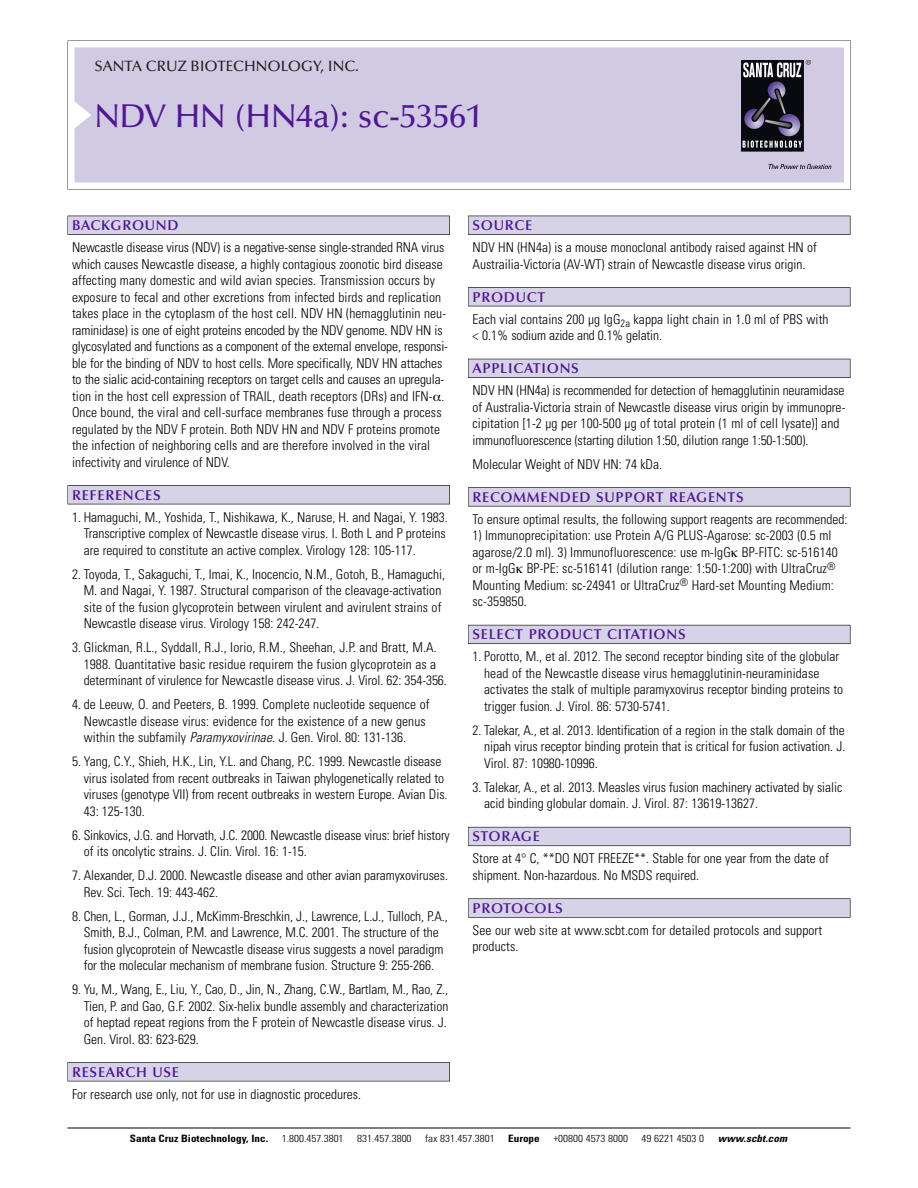
<style>
.page{position:relative;width:918px;height:1188px;background:#fff}
.page>*{position:absolute;margin:0;border:0;box-sizing:border-box;transform-origin:0 0}
.t1{font:500 33px "Optima";color:#511695}
.t2{font:500 15px "Optima";color:#231f20}
.t3{font:600 14.25px "Optima";letter-spacing:.05em;color:#511695}
.t4{font:300 condensed 13.5px/16.5px "Univers";color:#000}
.t5{font:300 condensed 10.2px "Univers";color:#000;scale:1.1 1}
.t6{font:700 condensed 10.2px "Univers";color:#000;scale:1.1 1}
.t7{font:italic 700 condensed 10.2px "Univers";letter-spacing:.005em;color:#000;scale:1.1 1}
.s1{font-style:italic}
</style>
<div class="page">
<svg style="left:68px;top:40px;width:783px;height:149px"></svg>
<div style="left:74px;top:47px;width:770px;height:135px;background:#d1cae3"></div>
<img style="left:741px;top:60px;width:90px;height:108px">
<div style="left:68px;top:216px;width:382px;height:19px;background:#525155"></div>
<div style="left:68px;top:216px;width:381px;height:18px;background:#d7d3e7"></div>
<div style="left:68px;top:485px;width:382px;height:19px;background:#525155"></div>
<div style="left:68px;top:486px;width:381px;height:18px;background:#d7d3e7"></div>
<div style="left:68px;top:1062px;width:382px;height:19px;background:#545357"></div>
<div style="left:68px;top:1063px;width:381px;height:18px;background:#d7d3e7"></div>
<div style="left:468px;top:216px;width:382px;height:19px;background:#525155"></div>
<div style="left:468px;top:216px;width:382px;height:18px;background:#d7d3e7"></div>
<div style="left:468px;top:287px;width:382px;height:19px;background:#525155"></div>
<div style="left:468px;top:288px;width:382px;height:18px;background:#d7d3e7"></div>
<div style="left:468px;top:359px;width:382px;height:19px;background:#525158"></div>
<div style="left:468px;top:359px;width:382px;height:18px;background:#d7d3e7"></div>
<div style="left:468px;top:487px;width:382px;height:19px;background:#575759"></div>
<div style="left:468px;top:488px;width:382px;height:18px;background:#d7d3e7"></div>
<div style="left:468px;top:625px;width:382px;height:19px;background:#5b5a62"></div>
<div style="left:468px;top:625px;width:382px;height:18px;background:#d7d3e7"></div>
<div style="left:468px;top:827px;width:382px;height:19px;background:#66646e"></div>
<div style="left:468px;top:827px;width:382px;height:18px;background:#d7d3e7"></div>
<div style="left:468px;top:898px;width:382px;height:20px;background:#666"></div>
<div style="left:468px;top:899px;width:382px;height:18px;background:#d7d3e7"></div>
<hr style="left:68px;top:1128px;width:782px;height:1px;background:#000">
<p class="t2" style="left:94px;top:61px;width:266px">SANTA CRUZ BIOTECHNOLOGY, INC.</p>
<h1 class="t1" style="left:94px;top:103px;width:390px">NDV HN (HN4a): sc-53561</h1>
<p class="t3" style="left:72px;top:219px;width:108px">BACKGROUND</p>
<p class="t4" style="left:72px;top:240px;width:378px">Newcastle disease virus (NDV) is a negative-sense single-stranded RNA virus which causes Newcastle disease, a highly contagious zoonotic bird disease affecting many domestic and wild avian species. Transmission occurs by exposure to fecal and other excretions from infected birds and replication takes place in the cytoplasm of the host cell. NDV HN (hemagglutinin neu&shy;raminidase) is one of eight proteins encoded by the NDV genome. NDV HN is glycosylated and functions as a component of the external envelope, responsi&shy;ble for the binding of NDV to host cells. More specifically, NDV HN attaches to the sialic acid-containing receptors on target cells and causes an upregula&shy;tion in the host cell expression of TRAIL, death receptors (DRs) and IFN- .<br>Once bound, the viral and cell-surface membranes fuse through a process regulated by the NDV F protein. Both NDV HN and NDV F proteins promote the infection of neighboring cells and are therefore involved in the viral infectivity and virulence of NDV.</p>
<p class="t3" style="left:72px;top:489px;width:90px">REFERENCES</p>
<p class="t4" style="left:84px;top:510px;width:366px;text-indent:-12px">1. Hamaguchi, M., Yoshida, T., Nishikawa, K., Naruse, H. and Nagai, Y. 1983.<br>Transcriptive complex of Newcastle disease virus. I. Both L and P proteins are required to constitute an active complex. Virology 128: 105-117.</p>
<p class="t4" style="left:84px;top:567px;width:363px;text-indent:-12px">2. Toyoda, T., Sakaguchi, T., Imai, K., Inocencio, N.M., Gotoh, B., Hamaguchi, M. and Nagai, Y. 1987. Structural comparison of the cleavage-activation site of the fusion glycoprotein between virulent and avirulent strains of Newcastle disease virus. Virology 158: 242-247.</p>
<p class="t4" style="left:84px;top:640px;width:365px;text-indent:-12px">3. Glickman, R.L., Syddall, R.J., Iorio, R.M., Sheehan, J.P. and Bratt, M.A.<br>1988. Quantitative basic residue requirem the fusion glycoprotein as a determinant of virulence for Newcastle disease virus. J. Virol. 62: 354-356.</p>
<p class="t4" style="left:84px;top:697px;width:347px;text-indent:-12px">4. de Leeuw, O. and Peeters, B. 1999. Complete nucleotide sequence of<br>Newcastle disease virus: evidence for the existence of a new genus within the subfamily <span class="s1">Paramyxovirinae</span>. J. Gen. Virol. 80: 131-136.</p>
<p class="t4" style="left:84px;top:754px;width:365px;text-indent:-12px">5. Yang, C.Y., Shieh, H.K., Lin, Y.L. and Chang, P.C. 1999. Newcastle disease virus isolated from recent outbreaks in Taiwan phylogenetically related to viruses (genotype VII) from recent outbreaks in western Europe. Avian Dis.<br>43: 125-130.</p>
<p class="t4" style="left:84px;top:828px;width:368px;text-indent:-12px">6. Sinkovics, J.G. and Horvath, J.C. 2000. Newcastle disease virus: brief history of its oncolytic strains. J. Clin. Virol. 16: 1-15.</p>
<p class="t4" style="left:84px;top:868px;width:366px;text-indent:-12px">7. Alexander, D.J. 2000. Newcastle disease and other avian paramyxoviruses.<br>Rev. Sci. Tech. 19: 443-462.</p>
<p class="t4" style="left:72px;top:909px;width:377px;text-align:center">8. Chen, L., Gorman, J.J., McKimm-Breschkin, J., Lawrence, L.J., Tulloch, P.A., Smith, B.J., Colman, P.M. and Lawrence, M.C. 2001. The structure of the fusion glycoprotein of Newcastle disease virus suggests a novel paradigm for the molecular mechanism of membrane fusion. Structure 9: 255-266.</p>
<p class="t4" style="left:84px;top:982px;width:366px;text-indent:-12px">9. Yu, M., Wang, E., Liu, Y., Cao, D., Jin, N., Zhang, C.W., Bartlam, M., Rao, Z., Tien, P. and Gao, G.F. 2002. Six-helix bundle assembly and characterization of heptad repeat regions from the F protein of Newcastle disease virus. J.<br>Gen. Virol. 83: 623-629.</p>
<p class="t3" style="left:72px;top:1066px;width:109px">RESEARCH USE</p>
<p class="t4" style="left:72px;top:1087px;width:290px">For research use only, not for use in diagnostic procedures.</p>
<p class="t3" style="left:473px;top:219px;width:61px">SOURCE</p>
<p class="t4" style="left:473px;top:240px;width:346px">NDV HN (HN4a) is a mouse monoclonal antibody raised against HN of<br>Austrailia-Victoria (AV-WT) strain of Newcastle disease virus origin.</p>
<p class="t3" style="left:473px;top:291px;width:74px">PRODUCT</p>
<p class="t4" style="left:473px;top:312px;width:358px">Each vial contains 200 µg IgG<sub>2a</sub> kappa light chain in 1.0 ml of PBS with &lt; 0.1% sodium azide and 0.1% gelatin.</p>
<p class="t3" style="left:473px;top:363px;width:108px">APPLICATIONS</p>
<p class="t4" style="left:473px;top:383px;width:374px">NDV HN (HN4a) is recommended for detection of hemagglutinin neuramidase of Australia-Victoria strain of Newcastle disease virus origin by immunopre&shy;cipitation [1-2 µg per 100-500 µg of total protein (1 ml of cell lysate)] and immunofluorescence (starting dilution 1:50, dilution range 1:50-1:500).</p>
<p class="t4" style="left:473px;top:457px;width:191px">Molecular Weight of NDV HN: 74 kDa.</p>
<p class="t3" style="left:473px;top:491px;width:273px">RECOMMENDED SUPPORT REAGENTS</p>
<p class="t4" style="left:473px;top:512px;width:377px">To ensure optimal results, the following support reagents are recommended:</p>
<p class="t4" style="left:473px;top:528px;width:367px">1) Immunoprecipitation: use Protein A/G PLUS-Agarose: sc-2003 (0.5 ml agarose/2.0 ml). 3) Immunofluorescence: use m-IgG BP-FITC: sc-516140 or m-IgG BP-PE: sc-516141 (dilution range: 1:50-1:200) with UltraCruz<sup>® </sup>Mounting Medium: sc-24941 or UltraCruz<sup>®</sup> Hard-set Mounting Medium: sc-359850.</p>
<p class="t3" style="left:473px;top:629px;width:215px">SELECT PRODUCT CITATIONS</p>
<p class="t4" style="left:484px;top:649px;width:361px;text-indent:-12px">1. Porotto, M., et al. 2012. The second receptor binding site of the globular head of the Newcastle disease virus hemagglutinin-neuraminidase activates the stalk of multiple paramyxovirus receptor binding proteins to trigger fusion. J. Virol. 86: 5730-5741.</p>
<p class="t4" style="left:484px;top:723px;width:363px;text-align:justify;text-indent:-12px">2. Talekar, A., et al. 2013. Identification of a region in the stalk domain of the nipah virus receptor binding protein that is critical for fusion activation. J.<br>Virol. 87: 10980-10996.</p>
<p class="t4" style="left:484px;top:780px;width:360px;text-indent:-12px">3. Talekar, A., et al. 2013. Measles virus fusion machinery activated by sialic acid binding globular domain. J. Virol. 87: 13619-13627.</p>
<p class="t3" style="left:473px;top:831px;width:69px">STORAGE</p>
<p class="t4" style="left:473px;top:851px;width:358px">Store at 4° C, **DO NOT FREEZE**. Stable for one year from the date of shipment. Non-hazardous. No MSDS required.</p>
<p class="t3" style="left:473px;top:902px;width:92px">PROTOCOLS</p>
<p class="t4" style="left:473px;top:923px;width:351px">See our web site at www.scbt.com for detailed protocols and support products.</p>
<p class="t6" style="left:130px;top:1135px;width:127px">Santa Cruz Biotechnology, Inc.</p>
<p class="t5" style="left:282px;top:1135px;width:58px">1.800.457.3801</p>
<p class="t5" style="left:357px;top:1135px;width:51px">831.457.3800</p>
<p class="t5" style="left:425px;top:1135px;width:65px">fax 831.457.3801</p>
<p class="t6" style="left:508px;top:1135px;width:30px">Europe</p>
<p class="t5" style="left:553px;top:1135px;width:69px">+00800 4573 8000</p>
<p class="t5" style="left:642px;top:1135px;width:58px">49 6221 4503 0</p>
<p class="t7" style="left:718px;top:1135px;width:64px">www.scbt.com</p>
</div>
